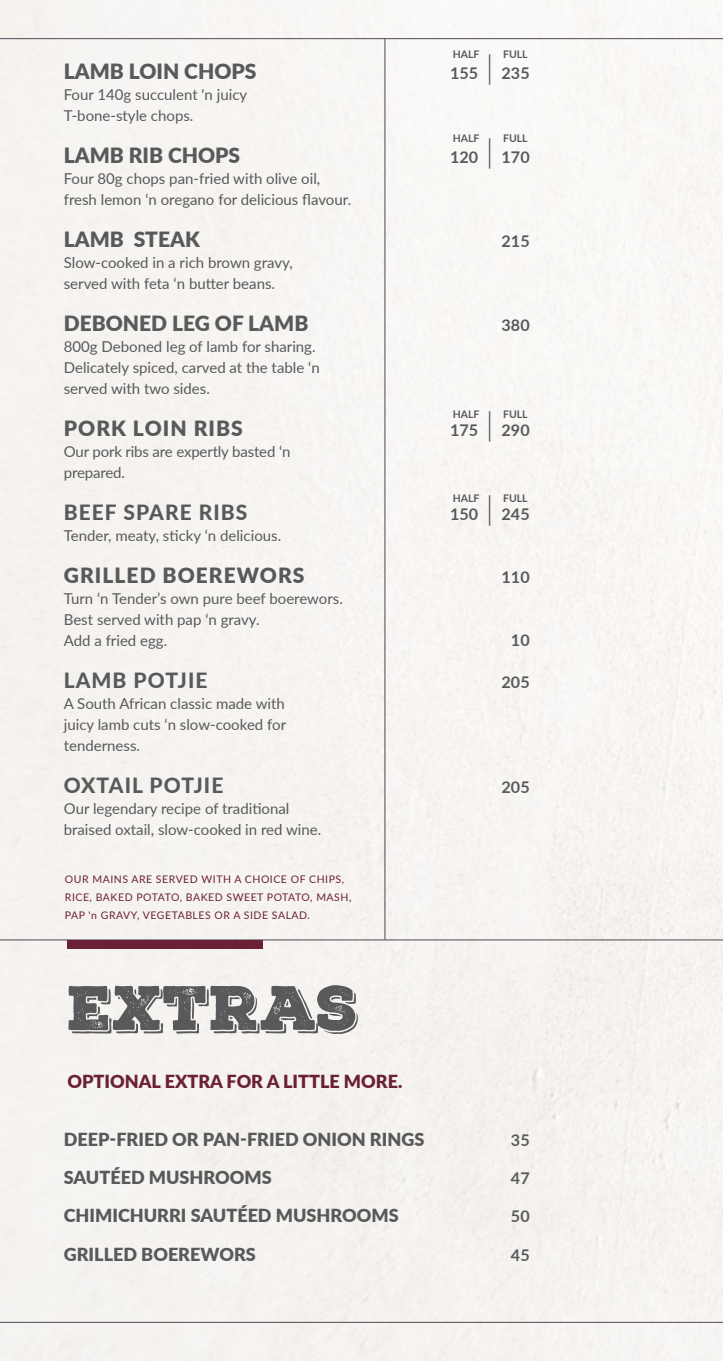
<style>
.page{position:relative;width:723px;height:1361px;background:#fff}
.page>*{position:absolute;margin:0;border:0;box-sizing:border-box;transform-origin:0 0}
.t1{font:60.75px "Nexa Rust Slab Black Shadow 01";color:#58595b}
.t2{font:900 21px "Lato";color:#58595b}
.t3{font:800 21px "Lato";letter-spacing:.05em;color:#58595b}
.t4{font:900 21px "Lato";letter-spacing:.05em;color:#58595b}
.t5{font:900 18px "Lato";color:#58595b}
.t6{font:900 18px "Lato";color:#6b2038}
.t7{font:700 16.05px "Lato";color:#58595b}
.t8{font:15px/21px "Lato";color:#58595b}
.t9{font:10.5px/18px "Lato";letter-spacing:.05em;color:#6b2038}
.t10{font:700 10.5px "Lato";color:#58595b}
.s1{font-weight:300;font-size:33px}
</style>
<div class="page">
<hr style="left:0;top:38px;width:723px;height:1px;background:#4e4755">
<hr style="left:0;top:1322px;width:723px;height:1px;background:#4e4755">
<hr style="left:0;top:939px;width:723px;height:1px;background:#4e4755">
<div style="left:67px;top:940px;width:196px;height:9px;background:#6b2038"></div>
<hr style="left:384px;top:39px;width:1px;height:900px;background:#4e4755">
<p class="t10" style="left:453px;top:47px;width:28px">HALF</p>
<p class="t10" style="left:503px;top:47px;width:26px">FULL</p>
<h2 class="t2" style="left:64px;top:55px;width:194px">LAMB LOIN CHOPS</h2>
<p class="t7" style="left:450px;top:61px;width:81px">155 <span class="s1">|</span> 235</p>
<p class="t8" style="left:64px;top:83px;width:185px">Four 140g succulent 'n juicy<br>T-bone-style chops.</p>
<h2 class="t2" style="left:64px;top:139px;width:178px">LAMB RIB CHOPS</h2>
<p class="t7" style="left:450px;top:145px;width:81px">120 <span class="s1">|</span> 170</p>
<p class="t8" style="left:64px;top:167px;width:289px">Four 80g chops pan-fried with olive oil, fresh lemon ‘n oregano for delicious flavour.</p>
<h2 class="t2" style="left:64px;top:223px;width:138px">LAMB STEAK</h2>
<p class="t7" style="left:502px;top:229px;width:30px">215</p>
<p class="t8" style="left:64px;top:251px;width:230px">Slow-cooked in a rich brown gravy, served with feta ‘n butter beans.</p>
<h2 class="t2" style="left:64px;top:307px;width:246px">DEBONED LEG OF LAMB</h2>
<p class="t7" style="left:502px;top:313px;width:30px">380</p>
<p class="t8" style="left:64px;top:335px;width:257px">800g Deboned leg of lamb for sharing.<br>Delicately spiced, carved at the table ‘n served with two sides.</p>
<h2 class="t4" style="left:64px;top:412px;width:181px">PORK LOIN RIBS</h2>
<p class="t7" style="left:450px;top:418px;width:81px">175 <span class="s1">|</span> 290</p>
<p class="t8" style="left:64px;top:440px;width:228px">Our pork ribs are expertly basted ‘n prepared.</p>
<h2 class="t3" style="left:64px;top:497px;width:185px">BEEF SPARE RIBS</h2>
<p class="t7" style="left:450px;top:502px;width:81px">150 <span class="s1">|</span> 245</p>
<p class="t8" style="left:64px;top:524px;width:219px">Tender, meaty, sticky ‘n delicious.</p>
<h2 class="t4" style="left:64px;top:559px;width:242px">GRILLED BOEREWORS</h2>
<p class="t7" style="left:502px;top:565px;width:30px">110</p>
<p class="t8" style="left:64px;top:587px;width:281px">Turn ‘n Tender’s own pure beef boerewors.<br>Best served with pap ‘n gravy.<br>Add a fried egg.</p>
<p class="t10" style="left:453px;top:131px;width:28px">HALF</p>
<p class="t10" style="left:503px;top:131px;width:26px">FULL</p>
<p class="t10" style="left:453px;top:406px;width:28px">HALF</p>
<p class="t10" style="left:503px;top:406px;width:26px">FULL</p>
<p class="t10" style="left:453px;top:490px;width:28px">HALF</p>
<p class="t10" style="left:503px;top:490px;width:26px">FULL</p>
<p class="t7" style="left:511px;top:628px;width:20px">10</p>
<h2 class="t3" style="left:64px;top:665px;width:145px">LAMB POTJIE</h2>
<p class="t7" style="left:502px;top:670px;width:30px">205</p>
<p class="t8" style="left:64px;top:692px;width:224px;text-align:justify">A South African classic made with juicy lamb cuts ‘n slow-cooked for tenderness.</p>
<h2 class="t3" style="left:64px;top:770px;width:161px">OXTAIL POTJIE</h2>
<p class="t7" style="left:502px;top:775px;width:30px">205</p>
<p class="t8" style="left:64px;top:797px;width:259px">Our legendary recipe of traditional braised oxtail, slow-cooked in red wine.</p>
<p class="t9" style="left:65px;top:870px;width:288px">OUR MAINS ARE SERVED WITH A CHOICE OF CHIPS,<br>RICE, BAKED POTATO, BAKED SWEET POTATO, MASH,<br>PAP 'n GRAVY, VEGETABLES OR A SIDE SALAD.</p>
<h1 class="t1" style="left:67px;top:967px;width:292px">EXTRAS</h1>
<p class="t6" style="left:67px;top:1067px;width:336px">OPTIONAL EXTRA FOR A LITTLE MORE.</p>
<p class="t5" style="left:64px;top:1126px;width:362px">DEEP-FRIED OR PAN-FRIED ONION RINGS</p>
<p class="t7" style="left:511px;top:1128px;width:20px">35</p>
<p class="t5" style="left:64px;top:1164px;width:209px">SAUTÉED MUSHROOMS</p>
<p class="t7" style="left:511px;top:1166px;width:20px">47</p>
<p class="t5" style="left:64px;top:1202px;width:336px">CHIMICHURRI SAUTÉED MUSHROOMS</p>
<p class="t7" style="left:511px;top:1205px;width:20px">50</p>
<p class="t5" style="left:64px;top:1240px;width:193px">GRILLED BOEREWORS</p>
<p class="t7" style="left:511px;top:1243px;width:20px">45</p>
</div>
